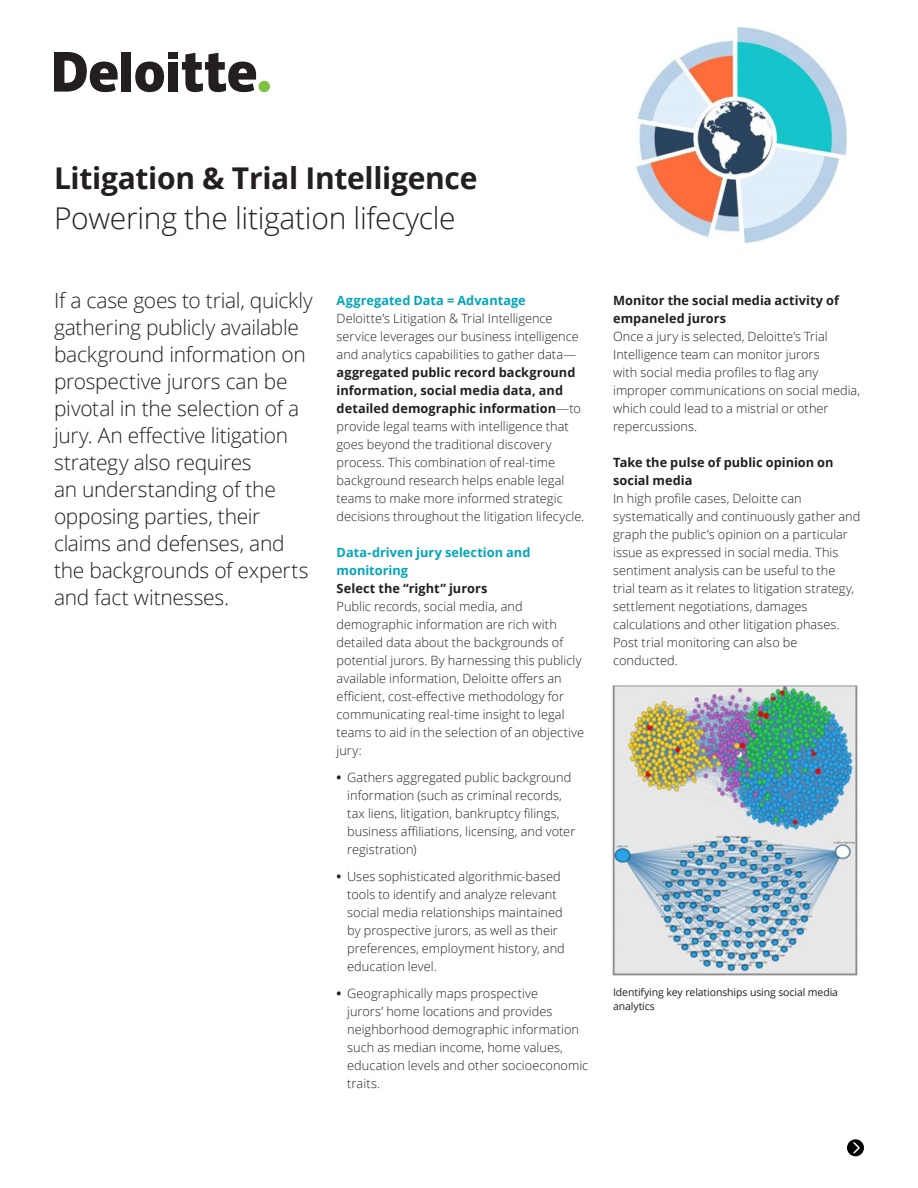
<style>
.page{position:relative;width:918px;height:1188px;background:#fff}
.page>*{position:absolute;margin:0;border:0;box-sizing:border-box;transform-origin:0 0}
.Story_heading_light{font:300 30px "Open Sans";letter-spacing:-.01em;color:#231f20}
.Story_heading_light-2{font:700 30px "Open Sans";letter-spacing:-.01em;color:#231f20}
.Introduction__14_18p{font:300 21px/27px "Open Sans";letter-spacing:-.015em;color:#231f20}
.Body_copy__8_5_12pt{font:300 12.75px/18px "Open Sans";letter-spacing:.005em;color:#231f20}
.Subhead_B__8_5_12pt{font:700 12.75px/18px "Open Sans";color:#231f20}
.Subhead_A__8_5_12pt{font:700 12.75px/18px "Open Sans";color:#00a6b9}
.Folio_Left_pg__7_9_5{font:10.5px/14.2px "Open Sans";letter-spacing:-.01em;color:#231f20}
.s1{font-weight:700}
</style>
<div class="page">
<div style="left:847px;top:1139px;width:17px;height:17px;background:#010101;border-radius:50%"></div>
<svg style="left:853px;top:1141px;width:8px;height:14px"></svg>
<img style="left:609px;top:685px;width:249px;height:291px">
<div style="left:259px;top:81px;width:11px;height:11px;background:#7fc241;border-radius:50%"></div>
<div style="left:121px;top:52px;width:10px;height:40px;background:#231f20"></div>
<svg style="left:135px;top:62px;width:29px;height:30px"></svg>
<div style="left:168px;top:62px;width:10px;height:30px;background:#231f20"></div>
<div style="left:168px;top:52px;width:10px;height:6px;background:#231f20"></div>
<svg style="left:182px;top:53px;width:74px;height:39px"></svg>
<svg style="left:54px;top:52px;width:64px;height:40px"></svg>
<img style="left:637px;top:27px;width:209px;height:216px">
<p class="Story_heading_light-2" style="left:54px;top:157px;width:425px">Litigation &amp; Trial Intelligence</p>
<p class="Story_heading_light" style="left:54px;top:198px;width:403px">Powering the litigation lifecycle</p>
<p class="Introduction__14_18p" style="left:54px;top:286px;width:260px">If a case goes to trial, quickly gathering publicly available background information on prospective jurors can be pivotal in the selection of a jury. An effective litigation strategy also requires<br>an understanding of the opposing parties, their claims and defenses, and the backgrounds of experts and fact witnesses.</p>
<p class="Subhead_A__8_5_12pt" style="left:337px;top:291px;width:191px">Aggregated Data = Advantage</p>
<p class="Body_copy__8_5_12pt" style="left:337px;top:309px;width:249px">Deloitte’s Litigation &amp; Trial Intelligence service leverages our business intelligence and analytics capabilities to gather data— <span class="s1">aggregated public record background information, social media data, and detailed demographic information</span>—to provide legal teams with intelligence that goes beyond the traditional discovery process. This combination of real-time background research helps enable legal teams to make more informed strategic decisions throughout the litigation lifecycle.</p>
<p class="Subhead_A__8_5_12pt" style="left:337px;top:543px;width:195px">Data-driven jury selection and monitoring</p>
<p class="Subhead_B__8_5_12pt" style="left:337px;top:579px;width:152px">Select the “right” jurors</p>
<p class="Body_copy__8_5_12pt" style="left:337px;top:597px;width:249px">Public records, social media, and demographic information are rich with detailed data about the backgrounds of potential jurors. By harnessing this publicly available information, Deloitte offers an efficient, cost-effective methodology for communicating real-time insight to legal teams to aid in the selection of an objective jury:</p>
<p class="Body_copy__8_5_12pt" style="left:347px;top:768px;width:230px;text-indent:-11px"><span class="s1">•</span> Gathers aggregated public background information (such as criminal records, tax liens, litigation, bankruptcy filings, business affiliations, licensing, and voter registration)</p>
<p class="Body_copy__8_5_12pt" style="left:347px;top:867px;width:219px;text-indent:-11px"><span class="s1">•</span> Uses sophisticated algorithmic-based tools to identify and analyze relevant social media relationships maintained by prospective jurors, as well as their preferences, employment history, and education level.</p>
<p class="Body_copy__8_5_12pt" style="left:347px;top:984px;width:243px;text-indent:-11px"><span class="s1">•</span> Geographically maps prospective<br>jurors’ home locations and provides neighborhood demographic information such as median income, home values, education levels and other socioeconomic traits.</p>
<p class="Subhead_B__8_5_12pt" style="left:613px;top:291px;width:228px">Monitor the social media activity of empaneled jurors</p>
<p class="Body_copy__8_5_12pt" style="left:613px;top:327px;width:249px">Once a jury is selected, Deloitte’s Trial Intelligence team can monitor jurors<br>with social media profiles to flag any improper communications on social media, which could lead to a mistrial or other repercussions.</p>
<p class="Subhead_B__8_5_12pt" style="left:613px;top:453px;width:222px">Take the pulse of public opinion on social media</p>
<p class="Body_copy__8_5_12pt" style="left:613px;top:489px;width:249px">In high profile cases, Deloitte can systematically and continuously gather and graph the public’s opinion on a particular issue as expressed in social media. This sentiment analysis can be useful to the trial team as it relates to litigation strategy, settlement negotiations, damages calculations and other litigation phases.<br>Post trial monitoring can also be</p>
<p class="Body_copy__8_5_12pt" style="left:613px;top:651px;width:66px">conducted.</p>
<p class="Folio_Left_pg__7_9_5" style="left:613px;top:984px;width:226px">Identifying key relationships using social media analytics</p>
</div>
